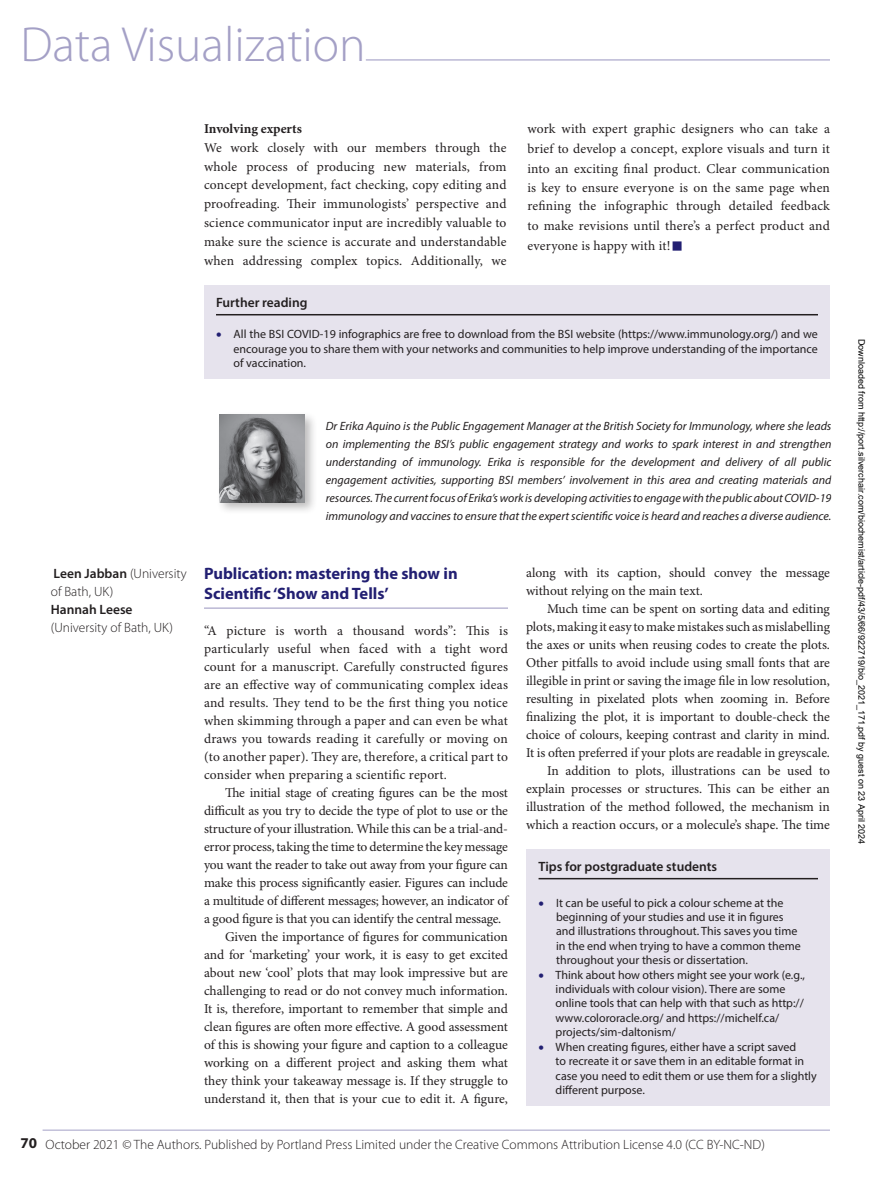
<style>
.page{position:relative;width:893px;height:1183px;background:#fff}
.page>*{position:absolute;margin:0;border:0;box-sizing:border-box;transform-origin:0 0}
.t1{font:300 49.5px "Myriad Pro";color:#a4a0c6}
.t2{font:31.5px "Minion Pro";color:#221f72}
.t3{font:700 16.5px/19.5px "Myriad Pro";color:#221f72}
.t4{font:13.5px/18px "Minion Pro";letter-spacing:-.005em;color:#231f20;text-align:justify}
.t5{font:300 13.5px/18px "Myriad Pro";color:#231f20}
.t6{font:600 13.5px "Myriad Pro";color:#231f20}
.t7{font:700 13.5px "Minion Pro";color:#231f20}
.t8{font:12px/14.4px "Myriad Pro";color:#231f20}
.t9{font:italic 12px/18px "Myriad Pro";color:#231f20;text-align:justify}
.t10{font:9px "Arial";color:#000}
.s1{color:#221f72}
.s2{font-weight:600}
.s3{font-weight:700;font-size:15px}
</style>
<div class="page">
<hr style="left:43px;top:1129px;width:787px;height:1px;background:#a4a0c6">
<hr style="left:366px;top:59px;width:464px;height:1px;background:#a4a0c6">
<div style="left:216px;top:411px;width:101px;height:103px;background:#231f20;opacity:.3"></div>
<img style="left:220px;top:415px;width:85px;height:87px">
<div style="left:204px;top:285px;width:626px;height:94px;background:#e6e3ed"></div>
<hr style="left:216px;top:314px;width:602px;height:1px;background:#231f20">
<hr style="left:204px;top:607px;width:304px;height:1px;background:#a4a0c6">
<div style="left:526px;top:848px;width:304px;height:257px;background:#e6e3ed"></div>
<hr style="left:538px;top:877px;width:280px;height:2px;background:#231f20">
<h1 class="t1" style="left:20px;top:14px;width:347px">Data Visualization</h1>
<p class="t7" style="left:204px;top:119px;width:99px">Involving experts</p>
<p class="t4" style="left:204px;top:138px;width:304px;line-height:18.8px">We work closely with our members through the whole process of producing new materials, from concept development, fact checking, copy editing and proofreading. Their immunologists’ perspective and science communicator input are incredibly valuable to make sure the science is accurate and understandable when addressing complex topics. Additionally, we</p>
<p class="t4" style="left:527px;top:119px;width:304px;line-height:19.8px">work with expert graphic designers who can take a brief to develop a concept, explore visuals and turn it into an exciting final product. Clear communication is key to ensure everyone is on the same page when</p>
<p class="t4" style="left:527px;top:197px;width:304px;line-height:19.8px">refining the infographic through detailed feedback to make revisions until there’s a perfect product and everyone is happy with it!</p>
<h2 class="t2" style="left:671px;top:225px;width:14px">■</h2>
<p class="t6" style="left:216px;top:294px;width:93px">Further reading</p>
<p class="t8" style="left:234px;top:326px;width:586px;text-align:justify;text-indent:-18px"><span class="s1">•</span> All the BSI COVID-19 infographics are free to download from the BSI website (https://www.immunology.org/) and we encourage you to share them with your networks and communities to help improve understanding of the importance of vaccination.</p>
<p class="t9" style="left:326px;top:416px;width:507px">Dr Erika Aquino is the Public Engagement Manager at the British Society for Immunology, where she leads on implementing the BSI’s public engagement strategy and works to spark interest in and strengthen understanding of immunology. Erika is responsible for the development and delivery of all public engagement activities, supporting BSI members’ involvement in this area and creating materials and resources. The current focus of Erika’s work is developing activities to engage with the public about COVID-19 immunology and vaccines to ensure that the expert scientific voice is heard and reaches a diverse audience.</p>
<p class="t5" style="left:51px;top:564px;width:137px"><span class="s2">Leen Jabban</span> (University of Bath, UK)</p>
<p class="t6" style="left:51px;top:600px;width:83px">Hannah Leese</p>
<p class="t5" style="left:51px;top:618px;width:124px">(University of Bath, UK)</p>
<p class="t3" style="left:204px;top:563px;width:255px">Publication: mastering the show in<br>Scientific ‘Show and Tells’</p>
<p class="t4" style="left:204px;top:622px;width:305px">“A picture is worth a thousand words”: This is particularly useful when faced with a tight word count for a manuscript. Carefully constructed figures are an effective way of communicating complex ideas and results. They tend to be the first thing you notice when skimming through a paper and can even be what draws you towards reading it carefully or moving on (to another paper). They are, therefore, a critical part to consider when preparing a scientific report.</p>
<p class="t4" style="left:225px;top:784px;width:284px">The initial stage of creating figures can be the most</p>
<p class="t4" style="left:204px;top:802px;width:306px">difficult as you try to decide the type of plot to use or the</p>
<p class="t4" style="left:204px;top:820px;width:306px">structure of your illustration. While this can be a trial-and-</p>
<p class="t4" style="left:204px;top:838px;width:305px">error process, taking the time to determine the key message</p>
<p class="t4" style="left:204px;top:856px;width:305px">you want the reader to take out away from your figure can</p>
<p class="t4" style="left:204px;top:874px;width:305px">make this process significantly easier. Figures can include</p>
<p class="t4" style="left:204px;top:892px;width:305px">a multitude of different messages; however, an indicator of</p>
<p class="t4" style="left:204px;top:910px;width:299px">a good figure is that you can identify the central message.</p>
<p class="t4" style="left:225px;top:928px;width:284px">Given the importance of figures for communication</p>
<p class="t4" style="left:204px;top:946px;width:305px">and for ‘marketing’ your work, it is easy to get excited</p>
<p class="t4" style="left:204px;top:964px;width:305px">about new ‘cool’ plots that may look impressive but are</p>
<p class="t4" style="left:204px;top:982px;width:305px">challenging to read or do not convey much information.</p>
<p class="t4" style="left:204px;top:1000px;width:305px">It is, therefore, important to remember that simple and</p>
<p class="t4" style="left:204px;top:1018px;width:305px">clean figures are often more effective. A good assessment</p>
<p class="t4" style="left:204px;top:1036px;width:305px">of this is showing your figure and caption to a colleague</p>
<p class="t4" style="left:204px;top:1054px;width:305px">working on a different project and asking them what</p>
<p class="t4" style="left:204px;top:1072px;width:305px">they think your takeaway message is. If they struggle to</p>
<p class="t4" style="left:204px;top:1090px;width:305px">understand it, then that is your cue to edit it. A figure,</p>
<p class="t4" style="left:526px;top:564px;width:305px">along with its caption, should convey the message without relying on the main text.</p>
<p class="t4" style="left:526px;top:600px;width:306px;text-align:right">Much time can be spent on sorting data and editing plots, making it easy to make mistakes such as mislabelling the axes or units when reusing codes to create the plots.<br>Other pitfalls to avoid include using small fonts that are illegible in print or saving the image file in low resolution, resulting in pixelated plots when zooming in. Before finalizing the plot, it is important to double-check the choice of colours, keeping contrast and clarity in mind.<br>It is often preferred if your plots are readable in greyscale.<br>In addition to plots, illustrations can be used to explain processes or structures. This can be either an illustration of the method followed, the mechanism in which a reaction occurs, or a molecule’s shape. The time</p>
<p class="t6" style="left:538px;top:857px;width:180px">Tips for postgraduate students</p>
<p class="t8" style="left:556px;top:894px;width:246px;text-indent:-18px"><span class="s1">•</span> It can be useful to pick a colour scheme at the beginning of your studies and use it in figures and illustrations throughout. This saves you time in the end when trying to have a common theme throughout your thesis or dissertation.</p>
<p class="t8" style="left:556px;top:966px;width:251px;text-indent:-17px"><span class="s1">•</span> Think about how others might see your work (e.g., individuals with colour vision). There are some online tools that can help with that such as http:// www.colororacle.org/ and https://michelf.ca/ projects/sim-daltonism/</p>
<p class="t8" style="left:556px;top:1038px;width:263px;text-indent:-17px"><span class="s1">•</span> When creating figures, either have a script saved<br>to recreate it or save them in an editable format in case you need to edit them or use them for a slightly different purpose.</p>
<p class="t5" style="left:20px;top:1134px;width:746px"><span class="s3">70</span> October 2021 © The Authors. Published by Portland Press Limited under the Creative Commons Attribution License 4.0 (CC BY-NC-ND)</p>
<p class="t10" style="left:865px;top:339px;width:506px;rotate:90deg">Downloaded from http://port.silverchair.com/biochemist/article-pdf/43/5/66/922719/bio_2021_171.pdf by guest on 23 April 2024</p>
</div>
